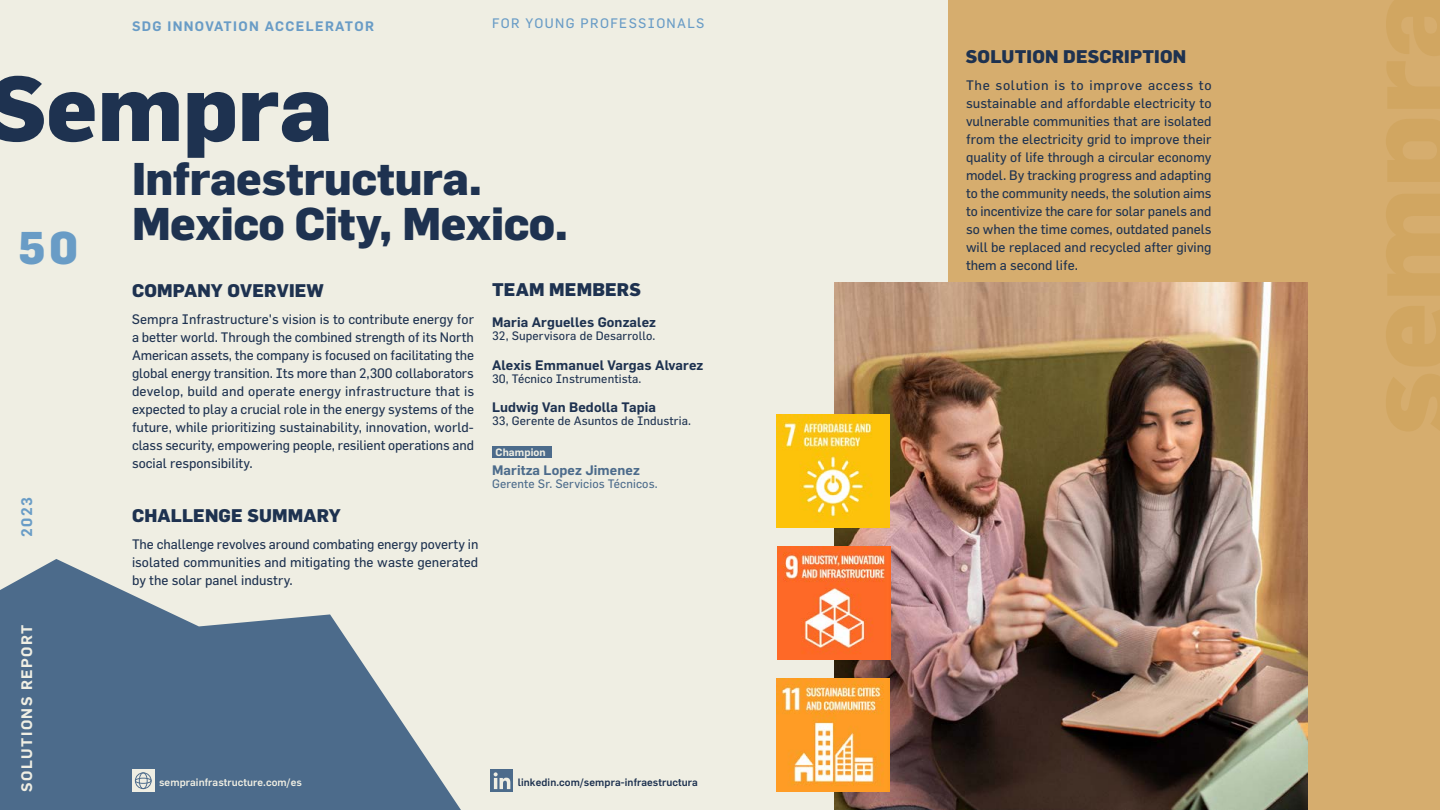
<style>
.page{position:relative;width:1440px;height:810px;background:#efeee3}
.page>*{position:absolute;margin:0;border:0;box-sizing:border-box;transform-origin:0 0}
.t1{font:800 90px "Flama";color:#1e3250}
.t2{font:800 45px/45px "Flama";letter-spacing:-.01em;color:#1e3250}
.t3{font:800 45px "Flama";color:#699cc6}
.t4{font:800 18px "Flama";letter-spacing:.01em;color:#1e3250}
.t5{font:600 15px "Flama";letter-spacing:.1em;color:#efeee3}
.t6{font:600 15px "Flama";color:#699cc6}
.t7{font:13.5px/18px "Flama";color:#1e3250;text-align:justify}
.t8{font:600 13.5px "Flama";letter-spacing:.01em;color:#1e3250}
.t9{font:600 13.5px "Flama";letter-spacing:.1em;color:#699cc6}
.t10{font:13.5px "Flama";letter-spacing:.1em;color:#699cc6}
.t11{font:600 13.5px "Flama";letter-spacing:.01em;color:#4c6b8b}
.t12{font:12px "Flama";letter-spacing:.01em;color:#1e3250}
.t13{font:12px "Flama";letter-spacing:.01em;color:#4c6b8b}
.t14{font:500 10.5px "Flama";letter-spacing:.01em;color:#1e3250}
.t15{font:500 10.5px "Flama";letter-spacing:.01em;color:#efeee3}
.t16{font:600 10.5px "Flama";letter-spacing:.01em;color:#efeee3}
</style>
<div class="page">
<div style="left:948px;top:0;width:492px;height:810px;background:#d6ad6e"></div>
<svg style="left:0;top:559px;width:461px;height:251px;fill:#4c6b8b"></svg>
<img style="left:834px;top:282px;width:474px;height:528px">
<div style="left:492px;top:446px;width:60px;height:12px;background:#4c6b8b"></div>
<div style="left:132px;top:770px;width:22px;height:22px;background:#efeee3"></div>
<svg style="left:135px;top:772px;width:17px;height:17px"></svg>
<svg style="left:491px;top:770px;width:22px;height:22px"></svg>
<svg style="left:494px;top:772px;width:16px;height:17px"></svg>
<img style="left:776px;top:679px;width:114px;height:113px">
<img style="left:777px;top:546px;width:114px;height:114px">
<img style="left:776px;top:414px;width:114px;height:114px">
<p class="t9" style="left:132px;top:16px;width:244px">SDG INNOVATION ACCELERATOR</p>
<p class="t10" style="left:492px;top:15px;width:214px">FOR YOUNG PROFESSIONALS</p>
<h1 class="t1" style="left:-11px;top:52px;width:345px">Sempra</h1>
<h2 class="t3" style="left:18px;top:220px;width:62px">50</h2>
<p class="t6" style="left:16px;top:537px;width:41px;rotate:-90deg">2023</p>
<p class="t5" style="left:16px;top:792px;width:169px;rotate:-90deg">SOLUTIONS REPORT</p>
<h2 class="t2" style="left:132px;top:155px;width:438px">Infraestructura.<br>Mexico City, Mexico.</h2>
<h3 class="t4" style="left:132px;top:279px;width:193px">COMPANY OVERVIEW</h3>
<p class="t7" style="left:132px;top:310px;width:344px">Sempra Infrastructure's vision is to contribute energy for a better world. Through the combined strength of its North American assets, the company is focused on facilitating the global energy transition. Its more than 2,300 collaborators develop, build and operate energy infrastructure that is expected to play a crucial role in the energy systems of the future, while prioritizing sustainability, innovation, world&shy;class security, empowering people, resilient operations and social responsibility.</p>
<h3 class="t4" style="left:132px;top:504px;width:210px">CHALLENGE SUMMARY</h3>
<p class="t7" style="left:132px;top:535px;width:348px">The challenge revolves around combating energy poverty in isolated communities and mitigating the waste generated by the solar panel industry.</p>
<h3 class="t4" style="left:492px;top:279px;width:151px">TEAM MEMBERS</h3>
<p class="t8" style="left:492px;top:313px;width:166px">Maria Arguelles Gonzalez</p>
<p class="t8" style="left:492px;top:355px;width:213px">Alexis Emmanuel Vargas Alvarez</p>
<p class="t8" style="left:492px;top:397px;width:165px">Ludwig Van Bedolla Tapia</p>
<p class="t12" style="left:492px;top:329px;width:165px">32, Supervisora de Desarrollo.</p>
<p class="t12" style="left:492px;top:371px;width:151px">30, Técnico Instrumentista.</p>
<p class="t12" style="left:492px;top:413px;width:201px">33, Gerente de Asuntos de Industria.</p>
<p class="t11" style="left:492px;top:461px;width:149px">Maritza Lopez Jimenez</p>
<p class="t13" style="left:492px;top:477px;width:167px">Gerente Sr. Servicios Técnicos.</p>
<p class="t16" style="left:496px;top:444px;width:52px">Champion</p>
<p class="t15" style="left:159px;top:774px;width:145px">semprainfrastructure.com/es</p>
<p class="t14" style="left:518px;top:774px;width:182px">linkedin.com/sempra-infraestructura</p>
<h3 class="t4" style="left:966px;top:45px;width:222px">SOLUTION DESCRIPTION</h3>
<p class="t7" style="left:966px;top:76px;width:247px">The solution is to improve access to sustainable and affordable electricity to vulnerable communities that are isolated from the electricity grid to improve their quality of life through a circular economy model. By tracking progress and adapting to the community needs, the solution aims to incentivize the care for solar panels and so when the time comes, outdated panels will be replaced and recycled after giving them a second life.</p>
</div>
